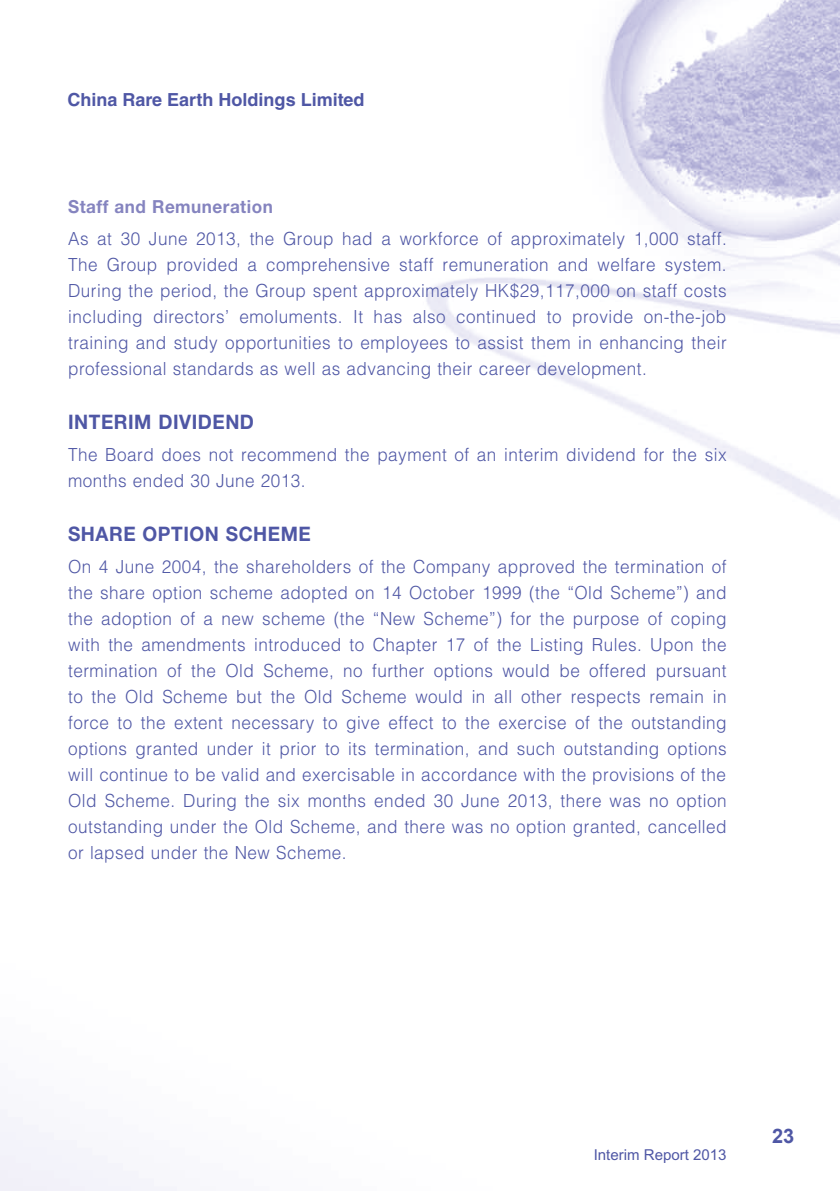
<style>
.page{position:relative;width:840px;height:1191px;background:#fff}
.page>*{position:absolute;margin:0;border:0;box-sizing:border-box;transform-origin:0 0}
.t1{font:700 20px "Helvetica Neue LT Std";letter-spacing:.03em;color:#4f57a5;scale:.95 1}
.t2{font:700 20px "Arial";color:#4f57a5}
.t3{font:300 18px/26px "Helvetica LT Std";letter-spacing:.03em;color:#4f57a5;text-align:justify;scale:.95 1}
.t4{font:700 18px "Helvetica LT Std";color:#4f57a5}
.t5{font:700 18px "Helvetica Neue LT Std";letter-spacing:.03em;color:#8584bf;scale:.95 1}
.t6{font:700 15px "C Hei 2 HK";color:#4f57a5}
</style>
<div class="page">
<img style="left:0;top:0;width:839px;height:1191px">
<p class="t4" style="left:67px;top:88px;width:298px">China Rare Earth Holdings Limited</p>
<p class="t5" style="left:68px;top:196px;width:217px">Staff and Remuneration</p>
<p class="t3" style="left:68px;top:225px;width:694px">As at 30 June 2013, the Group had a workforce of approximately 1,000 staff.<br>The Group provided a comprehensive staff remuneration and welfare system.<br>During the period, the Group spent approximately HK$29,117,000 on staff costs including directors’ emoluments. It has also continued to provide on-the-job training and study opportunities to employees to assist them in enhancing their professional standards as well as advancing their career development.</p>
<p class="t1" style="left:68px;top:409px;width:197px">INTERIM DIVIDEND</p>
<p class="t3" style="left:68px;top:441px;width:694px">The Board does not recommend the payment of an interim dividend for the six months ended 30 June 2013.</p>
<p class="t1" style="left:68px;top:521px;width:257px">SHARE OPTION SCHEME</p>
<p class="t3" style="left:68px;top:553px;width:694px">On 4 June 2004, the shareholders of the Company approved the termination of the share option scheme adopted on 14 October 1999 (the “Old Scheme”) and the adoption of a new scheme (the “New Scheme”) for the purpose of coping with the amendments introduced to Chapter 17 of the Listing Rules. Upon the termination of the Old Scheme, no further options would be offered pursuant to the Old Scheme but the Old Scheme would in all other respects remain in force to the extent necessary to give effect to the exercise of the outstanding options granted under it prior to its termination, and such outstanding options will continue to be valid and exercisable in accordance with the provisions of the Old Scheme. During the six months ended 30 June 2013, there was no option outstanding under the Old Scheme, and there was no option granted, cancelled or lapsed under the New Scheme.</p>
<p class="t6" style="left:593px;top:1144px;width:134px">Interim Report 2013</p>
<p class="t2" style="left:771px;top:1122px;width:24px">23</p>
</div>
